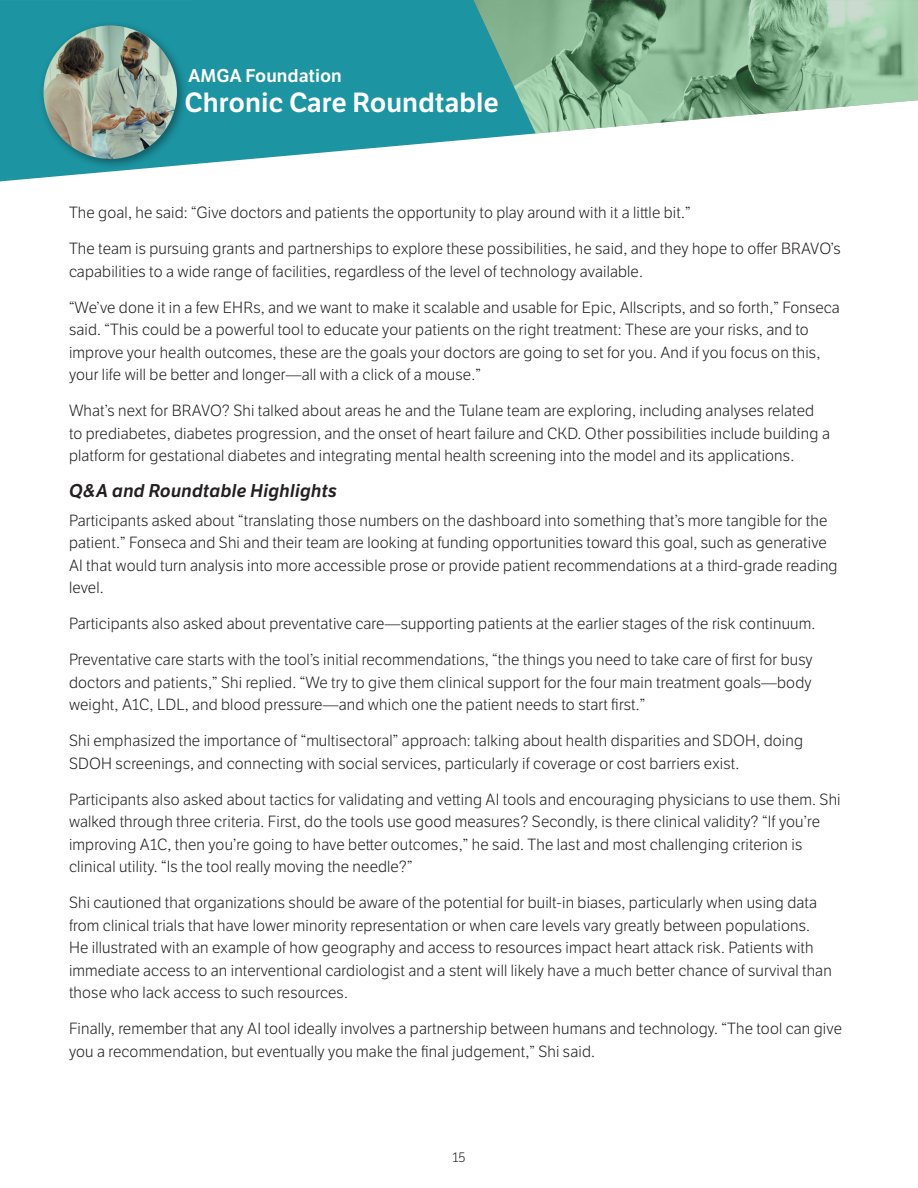
<style>
.page{position:relative;width:918px;height:1188px;background:#fff}
.page>*{position:absolute;margin:0;border:0;box-sizing:border-box;transform-origin:0 0}
.t1{font:600 27px "LFT Etica";color:#fff}
.t2{font:italic 18px "LFT Etica SB";letter-spacing:.01em;color:#231f20}
.t3{font:600 18px "LFT Etica";color:#fff}
.t4{font:300 15.75px/22.5px "LFT Etica";letter-spacing:.01em;color:#231f20}
.t5{font:300 13.5px "LFT Etica";color:#231f20}
</style>
<div class="page">
<svg style="left:0;top:0;width:536px;height:181px;fill:#1c94a1"></svg>
<img style="left:473px;top:0;width:445px;height:133px">
<div style="left:38px;top:20px;width:150px;height:150px;background:#231f20;opacity:.44"></div>
<img style="left:44px;top:26px;width:133px;height:133px;border-radius:67px">
<p class="t3" style="left:188px;top:64px;width:155px">AMGA Foundation</p>
<h1 class="t1" style="left:184px;top:86px;width:316px">Chronic Care Roundtable</h1>
<p class="t4" style="left:69px;top:202px;width:623px">The goal, he said: “Give doctors and patients the opportunity to play around with it a little bit.”</p>
<p class="t4" style="left:69px;top:238px;width:773px">The team is pursuing grants and partnerships to explore these possibilities, he said, and they hope to offer BRAVO’s capabilities to a wide range of facilities, regardless of the level of technology available.</p>
<p class="t4" style="left:69px;top:297px;width:772px">“We’ve done it in a few EHRs, and we want to make it scalable and usable for Epic, Allscripts, and so forth,” Fonseca said. “This could be a powerful tool to educate your patients on the right treatment: These are your risks, and to improve your health outcomes, these are the goals your doctors are going to set for you. And if you focus on this, your life will be better and longer—all with a click of a mouse.”</p>
<p class="t4" style="left:69px;top:400px;width:762px">What’s next for BRAVO? Shi talked about areas he and the Tulane team are exploring, including analyses related to prediabetes, diabetes progression, and the onset of heart failure and CKD. Other possibilities include building a platform for gestational diabetes and integrating mental health screening into the model and its applications.</p>
<p class="t2" style="left:69px;top:480px;width:270px">Q&amp;A and Roundtable Highlights</p>
<p class="t4" style="left:69px;top:510px;width:770px">Participants asked about “translating those numbers on the dashboard into something that’s more tangible for the patient.” Fonseca and Shi and their team are looking at funding opportunities toward this goal, such as generative AI that would turn analysis into more accessible prose or provide patient recommendations at a third-grade reading level.</p>
<p class="t4" style="left:69px;top:613px;width:748px">Participants also asked about preventative care—supporting patients at the earlier stages of the risk continuum.</p>
<p class="t4" style="left:69px;top:649px;width:745px;text-align:justify">Preventative care starts with the tool’s initial recommendations, “the things you need to take care of first for busy doctors and patients,” Shi replied. “We try to give them clinical support for the four main treatment goals—body weight, A1C, LDL, and blood pressure—and which one the patient needs to start first.”</p>
<p class="t4" style="left:69px;top:730px;width:736px">Shi emphasized the importance of “multisectoral” approach: talking about health disparities and SDOH, doing<br>SDOH screenings, and connecting with social services, particularly if coverage or cost barriers exist.</p>
<p class="t4" style="left:69px;top:789px;width:773px">Participants also asked about tactics for validating and vetting AI tools and encouraging physicians to use them. Shi walked through three criteria. First, do the tools use good measures? Secondly, is there clinical validity? “If you’re improving A1C, then you’re going to have better outcomes,” he said. The last and most challenging criterion is clinical utility. “Is the tool really moving the needle?”</p>
<p class="t4" style="left:69px;top:892px;width:764px">Shi cautioned that organizations should be aware of the potential for built-in biases, particularly when using data from clinical trials that have lower minority representation or when care levels vary greatly between populations.<br>He illustrated with an example of how geography and access to resources impact heart attack risk. Patients with immediate access to an interventional cardiologist and a stent will likely have a much better chance of survival than those who lack access to such resources.</p>
<p class="t4" style="left:69px;top:1018px;width:774px">Finally, remember that any AI tool ideally involves a partnership between humans and technology. “The tool can give you a recommendation, but eventually you make the final judgement,” Shi said.</p>
<p class="t5" style="left:452px;top:1150px;width:15px">15</p>
</div>
